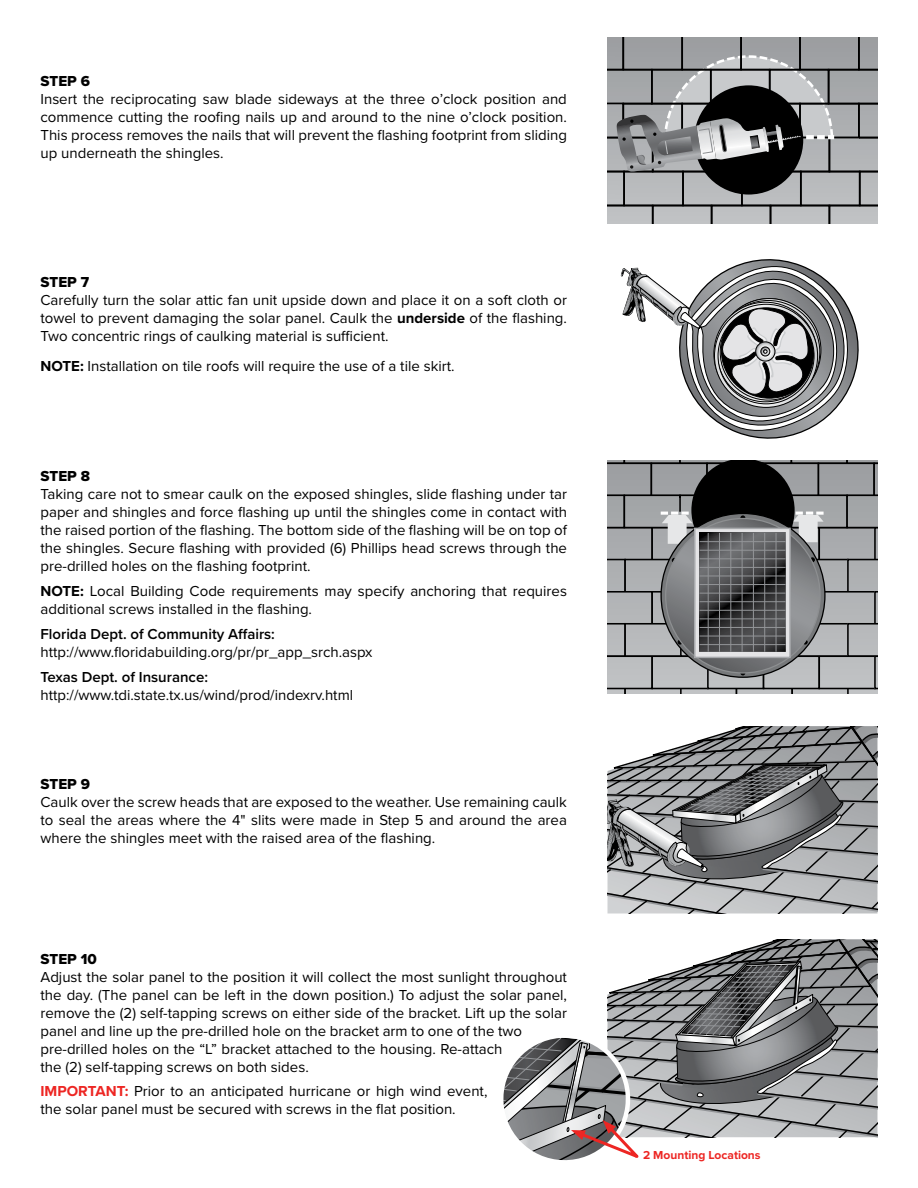
<style>
.page{position:relative;width:918px;height:1188px;background:#fff}
.page>*{position:absolute;margin:0;border:0;box-sizing:border-box;transform-origin:0 0}
.body_justify{font:15px/18px "Proxima Nova";color:#000;text-align:justify}
.body_justify-2{font:600 15px "Proxima Nova";color:#000}
.body_justify-3{font:15px "Proxima Nova Extrabld";color:#000}
.body_8pt{font:700 12px "Proxima Nova";color:#ed2623}
.s1{font-weight:700}
.s2{font-weight:700;color:#ed2623}
</style>
<div class="page">
<svg style="left:608px;top:726px;width:270px;height:188px;background:#919294"></svg>
<svg style="left:608px;top:461px;width:270px;height:232px;background:#808183"></svg>
<hr style="left:708px;top:533px;width:1px;height:119px;background:#939598">
<hr style="left:719px;top:533px;width:1px;height:119px;background:#939598">
<hr style="left:730px;top:533px;width:1px;height:119px;background:#939598">
<hr style="left:742px;top:533px;width:1px;height:119px;background:#939598">
<hr style="left:753px;top:533px;width:1px;height:119px;background:#939598">
<hr style="left:776px;top:533px;width:1px;height:119px;background:#939598">
<hr style="left:764px;top:533px;width:1px;height:119px;background:#939598">
<hr style="left:700px;top:541px;width:86px;height:1px;background:#939598">
<hr style="left:700px;top:550px;width:86px;height:1px;background:#939598">
<hr style="left:700px;top:558px;width:86px;height:1px;background:#939598">
<hr style="left:700px;top:567px;width:86px;height:1px;background:#939598">
<hr style="left:700px;top:584px;width:86px;height:1px;background:#939598">
<hr style="left:700px;top:601px;width:86px;height:1px;background:#939598">
<hr style="left:700px;top:576px;width:86px;height:1px;background:#939598">
<hr style="left:700px;top:593px;width:86px;height:1px;background:#939598">
<hr style="left:700px;top:610px;width:86px;height:1px;background:#939598">
<hr style="left:700px;top:619px;width:86px;height:1px;background:#939598">
<hr style="left:700px;top:627px;width:86px;height:1px;background:#939598">
<hr style="left:700px;top:636px;width:86px;height:1px;background:#939598">
<hr style="left:700px;top:644px;width:86px;height:1px;background:#939598">
<svg style="left:621px;top:259px;width:238px;height:180px"></svg>
<svg style="left:503px;top:939px;width:375px;height:222px"></svg>
<svg style="left:608px;top:38px;width:270px;height:186px;background:#8c8d8f"></svg>
<p class="body_justify-3" style="left:40px;top:70px;width:51px">STEP 6</p>
<p class="body_justify" style="left:40px;top:90px;width:528px">Insert the reciprocating saw blade sideways at the three o’clock position and commence cutting the roofing nails up and around to the nine o’clock position.<br>This process removes the nails that will prevent the flashing footprint from sliding up underneath the shingles.</p>
<p class="body_justify-3" style="left:40px;top:271px;width:50px">STEP 7</p>
<p class="body_justify" style="left:40px;top:290px;width:528px">Carefully turn the solar attic fan unit upside down and place it on a soft cloth or towel to prevent damaging the solar panel. Caulk the <span class="s1">underside</span> of the flashing.<br>Two concentric rings of caulking material is sufficient.</p>
<p class="body_justify" style="left:40px;top:356px;width:416px"><span class="s1">NOTE:</span> Installation on tile roofs will require the use of a tile skirt.</p>
<p class="body_justify-3" style="left:40px;top:465px;width:51px">STEP 8</p>
<p class="body_justify" style="left:40px;top:485px;width:528px">Taking care not to smear caulk on the exposed shingles, slide flashing under tar paper and shingles and force flashing up until the shingles come in contact with the raised portion of the flashing. The bottom side of the flashing will be on top of the shingles. Secure flashing with provided (6) Phillips head screws through the pre-drilled holes on the flashing footprint.</p>
<p class="body_justify" style="left:40px;top:581px;width:528px"><span class="s1">NOTE:</span> Local Building Code requirements may specify anchoring that requires additional screws installed in the flashing.</p>
<p class="body_justify-2" style="left:40px;top:623px;width:236px">Florida Dept. of Community Affairs:</p>
<p class="body_justify" style="left:40px;top:642px;width:334px">http://www.floridabuilding.org/pr/pr_app_srch.aspx</p>
<p class="body_justify-2" style="left:40px;top:665px;width:169px">Texas Dept. of Insurance:</p>
<p class="body_justify" style="left:40px;top:685px;width:314px">http://www.tdi.state.tx.us/wind/prod/indexrv.html</p>
<p class="body_justify-3" style="left:40px;top:773px;width:51px">STEP 9</p>
<p class="body_justify" style="left:40px;top:793px;width:528px">Caulk over the screw heads that are exposed to the weather. Use remaining caulk to seal the areas where the 4" slits were made in Step 5 and around the area where the shingles meet with the raised area of the flashing.</p>
<p class="body_justify-3" style="left:40px;top:947px;width:58px">STEP 10</p>
<p class="body_justify" style="left:40px;top:967px;width:528px;text-align:left">Adjust the solar panel to the position it will collect the most sunlight throughout the day. (The panel can be left in the down position.) To adjust the solar panel, remove the (2) self-tapping screws on either side of the bracket. Lift up the solar panel and line up the pre-drilled hole on the bracket arm to one of the two pre-drilled holes on the “L” bracket attached to the housing. Re-attach<br>the (2) self-tapping screws on both sides.</p>
<p class="body_justify" style="left:40px;top:1082px;width:449px"><span class="s2">IMPORTANT:</span> Prior to an anticipated hurricane or high wind event, the solar panel must be secured with screws in the flat position.</p>
<p class="body_8pt" style="left:643px;top:1146px;width:119px">2 Mounting Locations</p>
</div>
